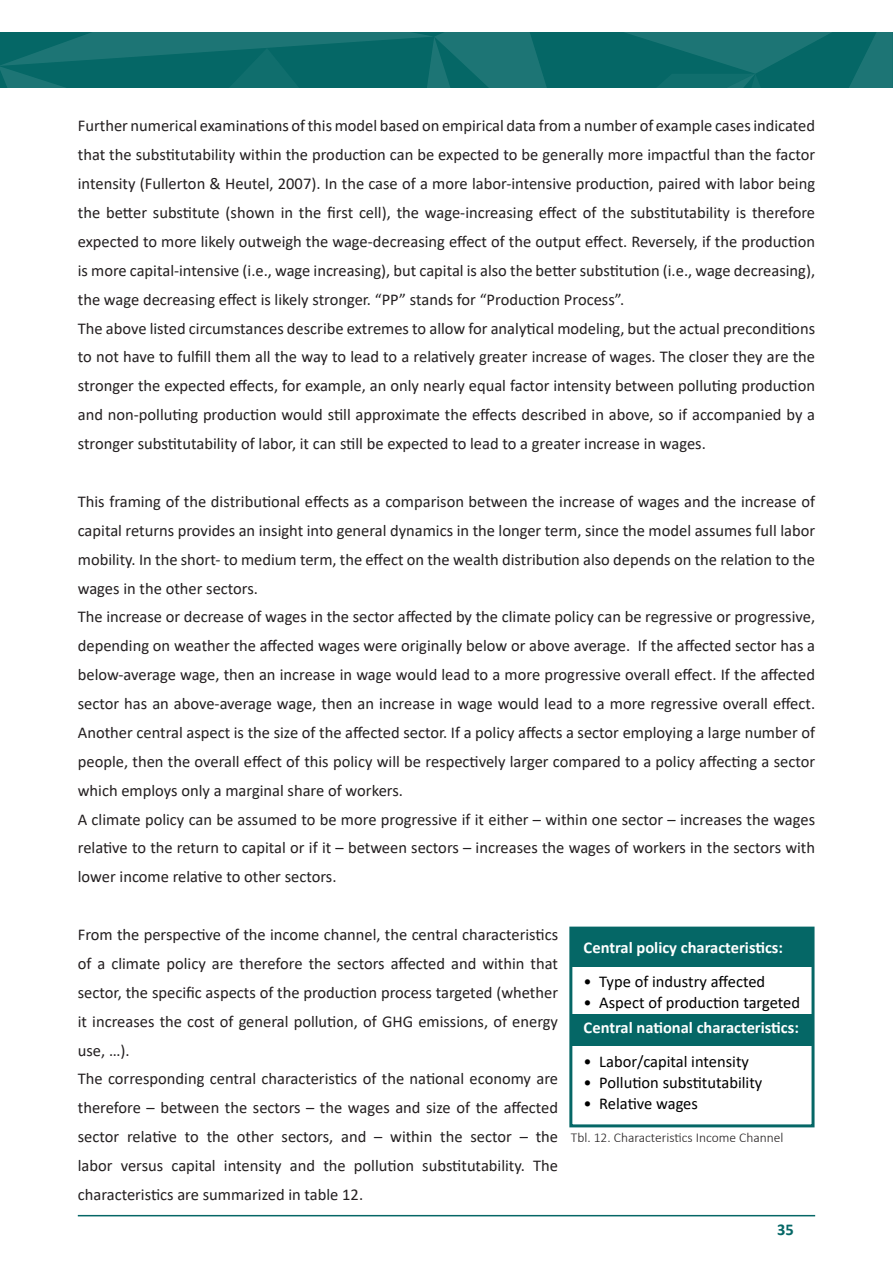
<style>
.page{position:relative;width:893px;height:1263px;background:#fff}
.page>*{position:absolute;margin:0;border:0;box-sizing:border-box;transform-origin:0 0}
.t1{font:16.5px/28.8px "Calibri";color:#231f20}
.t2{font:16.5px "Calibri";color:#000}
.t3{font:700 16.5px "Calibri";color:#fff}
.t4{font:700 16.5px "Calibri";color:#056766}
.t5{font:300 13.5px "Calibri";color:#231f20}
</style>
<div class="page">
<hr style="left:78px;top:1215px;width:737px;height:1px;background:#056766">
<svg style="left:0;top:32px;width:893px;height:55px;background:#0e6c6b"></svg>
<div style="left:571px;top:928px;width:242px;height:39px;background:#056766"></div>
<div style="left:571px;top:1015px;width:241px;height:31px;background:#056766"></div>
<div style="left:569px;top:926px;width:245px;height:201px;border:3px solid #056766"></div>
<p class="t1" style="left:78px;top:111px;width:739px">Further numerical examinations of this model based on empirical data from a number of example cases indicated that the substitutability within the production can be expected to be generally more impactful than the factor intensity (Fullerton &amp; Heutel, 2007). In the case of a more labor-intensive production, paired with labor being the better substitute (shown in the first cell), the wage-increasing effect of the substitutability is therefore expected to more likely outweigh the wage-decreasing effect of the output effect. Reversely, if the production is more capital-intensive (i.e., wage increasing), but capital is also the better substitution (i.e., wage decreasing), the wage decreasing effect is likely stronger. “PP” stands for “Production Process”.<br>The above listed circumstances describe extremes to allow for analytical modeling, but the actual preconditions to not have to fulfill them all the way to lead to a relatively greater increase of wages. The closer they are the stronger the expected effects, for example, an only nearly equal factor intensity between polluting production and non-polluting production would still approximate the effects described in above, so if accompanied by a stronger substitutability of labor, it can still be expected to lead to a greater increase in wages.</p>
<p class="t1" style="left:78px;top:487px;width:739px">This framing of the distributional effects as a comparison between the increase of wages and the increase of capital returns provides an insight into general dynamics in the longer term, since the model assumes full labor mobility. In the short- to medium term, the effect on the wealth distribution also depends on the relation to the wages in the other sectors.<br>The increase or decrease of wages in the sector affected by the climate policy can be regressive or progressive, depending on weather the affected wages were originally below or above average. If the affected sector has a below-average wage, then an increase in wage would lead to a more progressive overall effect. If the affected sector has an above-average wage, then an increase in wage would lead to a more regressive overall effect.<br>Another central aspect is the size of the affected sector. If a policy affects a sector employing a large number of people, then the overall effect of this policy will be respectively larger compared to a policy affecting a sector which employs only a marginal share of workers.<br>A climate policy can be assumed to be more progressive if it either – within one sector – increases the wages relative to the return to capital or if it – between sectors – increases the wages of workers in the sectors with lower income relative to other sectors.</p>
<p class="t1" style="left:78px;top:920px;width:482px">From the perspective of the income channel, the central characteristics of a climate policy are therefore the sectors affected and within that sector, the specific aspects of the production process targeted (whether it increases the cost of general pollution, of GHG emissions, of energy use, …).<br>The corresponding central characteristics of the national economy are therefore – between the sectors – the wages and size of the affected sector relative to the other sectors, and – within the sector – the labor versus capital intensity and the pollution substitutability. The characteristics are summarized in table 12.</p>
<p class="t3" style="left:584px;top:936px;width:201px">Central policy characteristics:</p>
<p class="t2" style="left:584px;top:970px;width:183px">• Type of industry affected</p>
<p class="t2" style="left:584px;top:991px;width:218px">• Aspect of production targeted</p>
<p class="t3" style="left:584px;top:1016px;width:217px">Central national characteristics:</p>
<p class="t2" style="left:584px;top:1050px;width:167px">• Labor/capital intensity</p>
<p class="t2" style="left:584px;top:1071px;width:180px">• Pollution substitutability</p>
<p class="t2" style="left:584px;top:1092px;width:116px">• Relative wages</p>
<p class="t5" style="left:571px;top:1129px;width:214px">Tbl. 12. Characteristics Income Channel</p>
<p class="t4" style="left:777px;top:1218px;width:18px">35</p>
</div>
